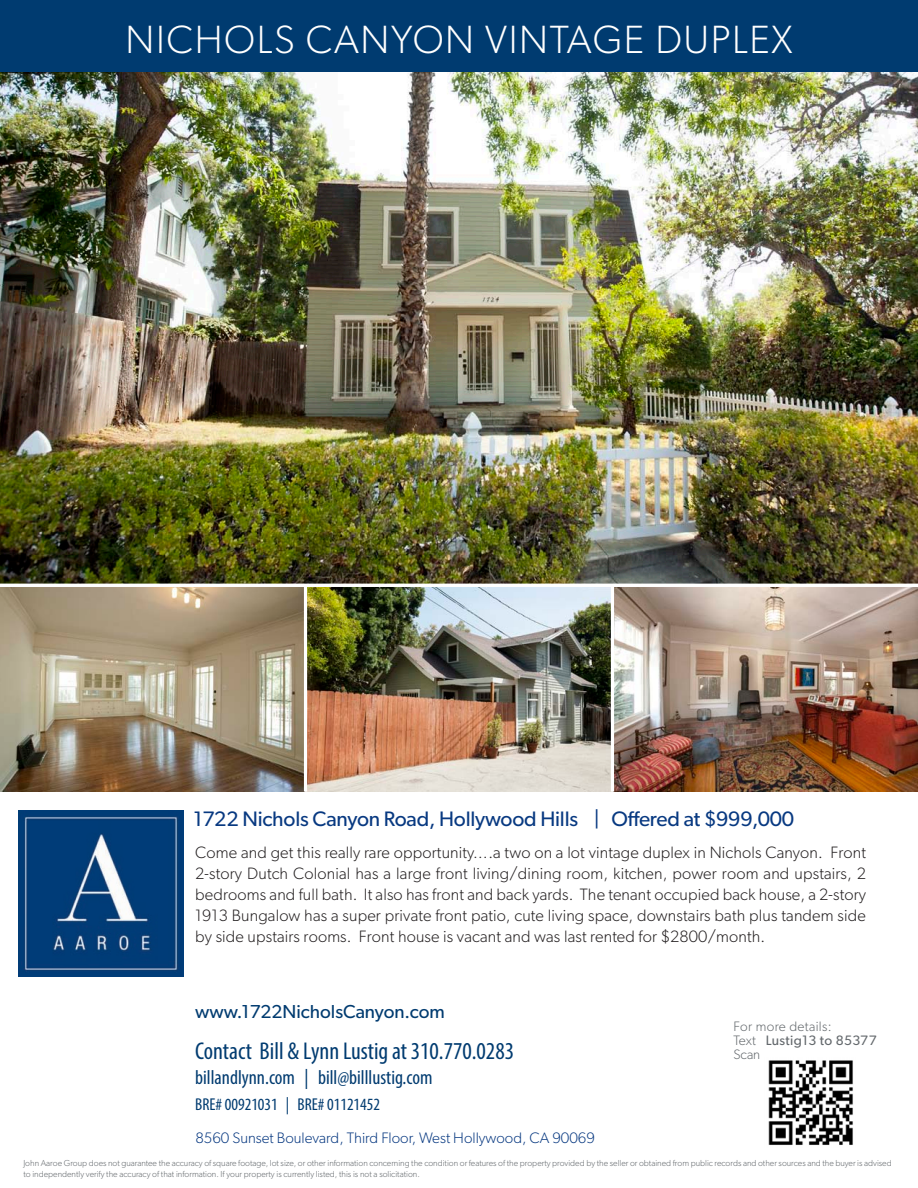
<style>
.page{position:relative;width:918px;height:1188px;background:#fff}
.page>*{position:absolute;margin:0;border:0;box-sizing:border-box;transform-origin:0 0}
.t1{font:300 39.6px "Gibson";letter-spacing:.04em;color:#fff}
.t2{font:condensed 24.45px "Myriad Pro";color:#003b70}
.t3{font:21px "Gibson";letter-spacing:-.01em;color:#083981}
.t4{font:condensed 20.1px "Myriad Pro";color:#003b70}
.t5{font:18.75px "Gibson";color:#003b70}
.t6{font:condensed 17.25px "Myriad Pro";color:#003b70}
.t7{font:300 16.5px/21px "Gibson";letter-spacing:.01em;color:#231f20;text-align:justify}
.t8{font:300 15.15px "Gibson";color:#083981}
.t9{font:300 13.65px "Gibson";letter-spacing:.025em;color:#64696d}
.t10{font:13.65px "Gibson";letter-spacing:.025em;color:#64696d}
.t11{font:300 8.7px/10.5px "Gibson";color:#64696d}
.s1{font-weight:300}
</style>
<div class="page">
<div style="left:0;top:1px;width:918px;height:71px;background:#003b70"></div>
<img style="left:19px;top:811px;width:164px;height:165px">
<img style="left:0;top:587px;width:918px;height:205px">
<img style="left:0;top:73px;width:918px;height:511px">
<hr style="left:304px;top:587px;width:3px;height:205px;background:#fff">
<hr style="left:611px;top:587px;width:3px;height:205px;background:#fff">
<img style="left:768px;top:1060px;width:85px;height:85px">
<p class="t1" style="left:126px;top:15px;width:668px">NICHOLS CANYON VINTAGE DUPLEX</p>
<p class="t3" style="left:194px;top:806px;width:602px">1722 Nichols Canyon Road, Hollywood Hills | Offered at $999,000</p>
<p class="t7" style="left:195px;top:841px;width:672px">Come and get this really rare opportunity….a two on a lot vintage duplex in Nichols Canyon. Front 2-story Dutch Colonial has a large front living/dining room, kitchen, power room and upstairs, 2 bedrooms and full bath. It also has front and back yards. The tenant occupied back house, a 2-story 1913 Bungalow has a super private front patio, cute living space, downstairs bath plus tandem side by side upstairs rooms. Front house is vacant and was last rented for $2800/month.</p>
<p class="t5" style="left:195px;top:1001px;width:251px">www.1722NicholsCanyon.com</p>
<p class="t2" style="left:195px;top:1036px;width:320px">Contact Bill &amp; Lynn Lustig at 310.770.0283</p>
<p class="t4" style="left:195px;top:1066px;width:239px">billandlynn.com | bill@billlustig.com</p>
<p class="t6" style="left:195px;top:1094px;width:186px">BRE# 00921031 | BRE# 01121452</p>
<p class="t8" style="left:195px;top:1128px;width:401px">8560 Sunset Boulevard, Third Floor, West Hollywood, CA 90069</p>
<p class="t9" style="left:733px;top:1018px;width:100px">For more details:</p>
<p class="t10" style="left:733px;top:1032px;width:145px"><span class="s1">Text</span> Lustig13 to 85377</p>
<p class="t9" style="left:733px;top:1046px;width:28px">Scan</p>
<p class="t11" style="left:23px;top:1158px;width:870px">John Aaroe Group does not guarantee the accuracy of square footage, lot size, or other information concerning the condition or features of the property provided by the seller or obtained from public records and other sources and the buyer is advised to independently verify the accuracy of that information. If your property is currently listed, this is not a solicitation.</p>
</div>
